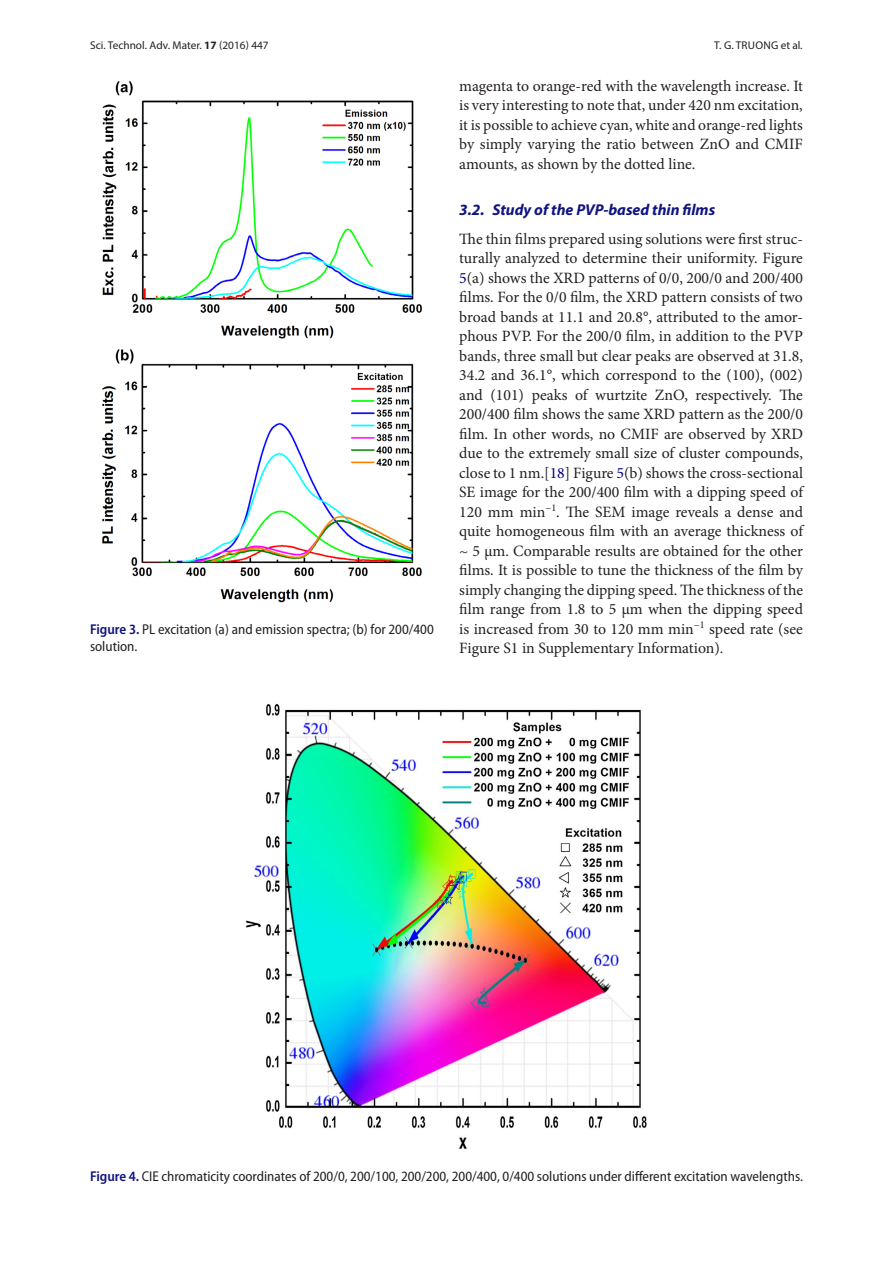
<style>
.page{position:relative;width:893px;height:1263px;background:#fff}
.page>*{position:absolute;margin:0;border:0;box-sizing:border-box;transform-origin:0 0}
.t1{font:15.75px/19.5px "Minion Pro";color:#231f20;text-align:justify}
.t2{font:italic 700 15.75px "Myriad Pro";color:#10147e}
.t3{font:semi-condensed 14.25px/16.5px "Myriad Pro";color:#231f20}
.t4{font:11.25px "Myriad Pro";color:#231f20}
.t5{font:11.25px "Myriad Pro";letter-spacing:.02em;color:#231f20}
.s1{font-weight:700}
.s2{font-style:italic}
.s3{color:#000080}
.s4{font-weight:600;color:#10147e}
</style>
<div class="page">
<img style="left:102px;top:81px;width:321px;height:522px">
<img style="left:246px;top:704px;width:401px;height:445px">
<p class="t4" style="left:90px;top:39px;width:180px">Sci. Technol. Adv. Mater. <span class="s1">17</span> (2016) 447</p>
<p class="t5" style="left:714px;top:39px;width:90px">T. G. TRUONG et al<span class="s2">.</span></p>
<p class="t1" style="left:459px;top:76px;width:345px">magenta to orange-red with the wavelength increase. It is very interesting to note that, under 420 nm excitation, it is possible to achieve cyan, white and orange-red lights by simply varying the ratio between ZnO and CMIF amounts, as shown by the dotted line.</p>
<p class="t2" style="left:459px;top:199px;width:257px">3.2. Study of the PVP-based thin films</p>
<p class="t1" style="left:459px;top:229px;width:345px">The thin films prepared using solutions were first struc&shy;turally analyzed to determine their uniformity. Figure <span class="s3">5</span>(a) shows the XRD patterns of 0/0, 200/0 and 200/400 films. For the 0/0 film, the XRD pattern consists of two broad bands at 11.1 and 20.8°, attributed to the amor&shy;phous PVP. For the 200/0 film, in addition to the PVP bands, three small but clear peaks are observed at 31.8, 34.2 and 36.1°, which correspond to the (100), (002) and (101) peaks of wurtzite ZnO, respectively. The 200/400 film shows the same XRD pattern as the 200/0 film. In other words, no CMIF are observed by XRD due to the extremely small size of cluster compounds, close to 1 nm.[<span class="s3">18</span>] Figure <span class="s3">5</span>(b) shows the cross-sectional SE image for the 200/400 film with a dipping speed of 120 mm min<sup>−1</sup>. The SEM image reveals a dense and quite homogeneous film with an average thickness of ~ 5 μm. Comparable results are obtained for the other films. It is possible to tune the thickness of the film by simply changing the dipping speed. The thickness of the film range from 1.8 to 5 μm when the dipping speed is increased from 30 to 120 mm min<sup>−1</sup> speed rate (see Figure S1 in Supplementary Information).</p>
<p class="t3" style="left:90px;top:621px;width:345px"><span class="s4">Figure 3.</span> PL excitation (a) and emission spectra; (b) for 200/400 solution.</p>
<p class="t3" style="left:90px;top:1168px;width:714px"><span class="s4">Figure 4.</span> CIE chromaticity coordinates of 200/0, 200/100, 200/200, 200/400, 0/400 solutions under different excitation wavelengths.</p>
</div>
